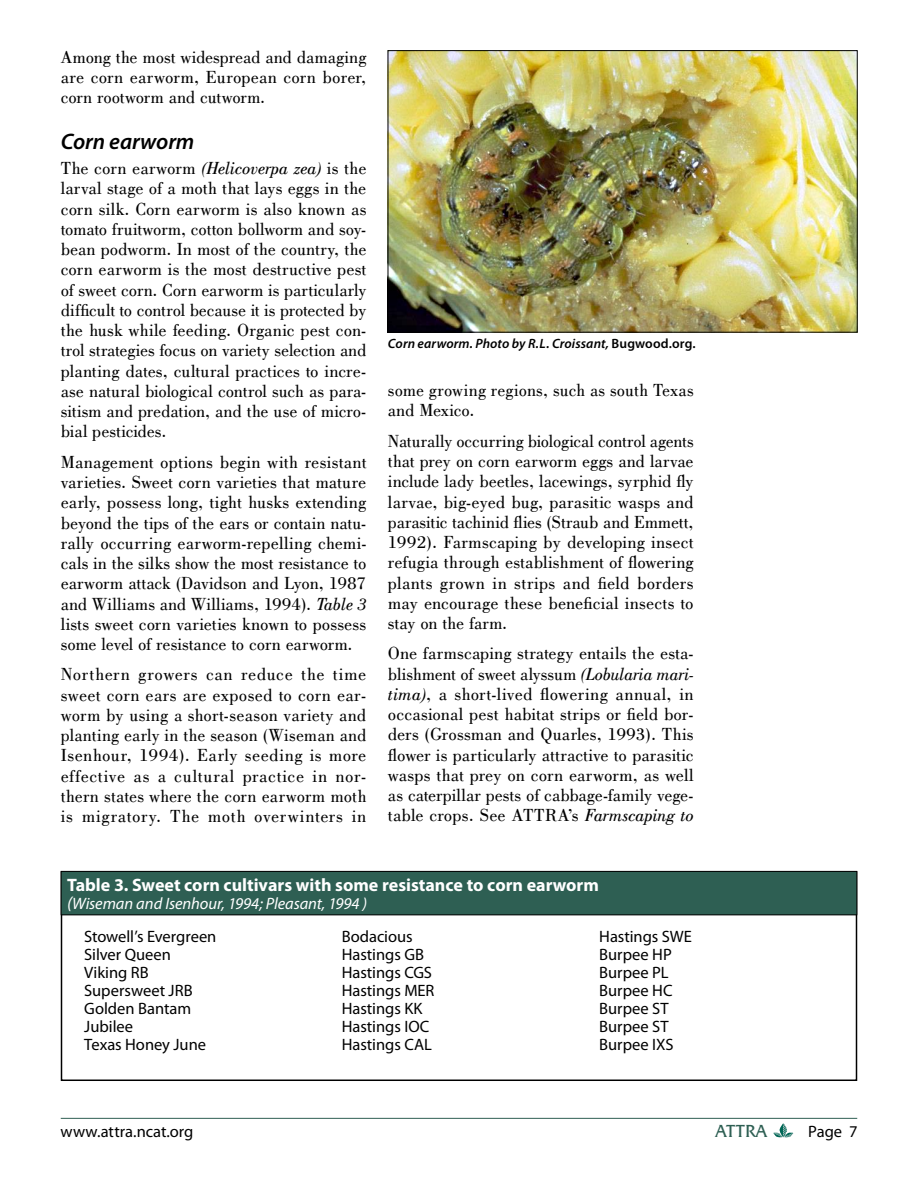
<style>
.page{position:relative;width:918px;height:1188px;background:#fff}
.page>*{position:absolute;margin:0;border:0;box-sizing:border-box;transform-origin:0 0}
.t1{font:italic 600 22.5px "Myriad Pro";letter-spacing:-.005em;color:#000}
.t2{font:18px/20.2px "Bodoni";letter-spacing:.01em;color:#000;text-align:justify}
.t3{font:700 18px "Myriad Pro";color:#fff}
.t4{font:18px "Friz Quadrata IT Cby BT";letter-spacing:-.01em;color:#2e5f53}
.t5{font:16.5px/18px "Myriad Pro";color:#000}
.t6{font:italic 16.5px "Myriad Pro";letter-spacing:-.005em;color:#fff}
.t7{font:italic 600 13.5px "Myriad Pro";letter-spacing:.005em;color:#000}
.s1{font-style:italic}
.s2{font-style:normal}
.s3{font-size:18px}
</style>
<div class="page">
<svg style="left:773px;top:1123px;width:20px;height:15px"></svg>
<hr style="left:61px;top:1118px;width:796px;height:1px;background:#2e5f53">
<img style="left:390px;top:52px;width:466px;height:279px">
<div style="left:388px;top:50px;width:470px;height:283px;border:1px solid #000"></div>
<div style="left:61px;top:871px;width:796px;height:210px;border:2px solid #000"></div>
<div style="left:61px;top:871px;width:796px;height:44px;background:#2e5f53"></div>
<hr style="left:61px;top:871px;width:796px;height:1px;background:#000">
<hr style="left:61px;top:872px;width:1px;height:43px;background:#000">
<hr style="left:856px;top:872px;width:1px;height:43px;background:#000">
<hr style="left:61px;top:915px;width:796px;height:1px;background:#000">
<p class="t2" style="left:61px;top:47px;width:307px">Among the most widespread and damaging are corn earworm, European corn borer, corn rootworm and cutworm.</p>
<p class="t1" style="left:61px;top:133px;width:135px">Corn earworm</p>
<p class="t2" style="left:61px;top:158px;width:307px">The corn earworm <span class="s1">(Helicoverpa zea)</span> is the larval stage of a moth that lays eggs in the corn silk. Corn earworm is also known as tomato fruitworm, cotton bollworm and soy&shy;bean podworm. In most of the country, the corn earworm is the most destructive pest of sweet corn. Corn earworm is particularly difficult to control because it is protected by the husk while feeding. Organic pest con&shy;trol strategies focus on variety selection and planting dates, cultural practices to incre&shy;ase natural biological control such as para&shy;sitism and predation, and the use of micro&shy;bial pesticides.</p>
<p class="t2" style="left:61px;top:452px;width:307px">Management options begin with resistant varieties. Sweet corn varieties that mature early, possess long, tight husks extending beyond the tips of the ears or contain natu&shy;rally occurring earworm-repelling chemi&shy;cals in the silks show the most resistance to earworm attack (Davidson and Lyon, 1987 and Williams and Williams, 1994). <span class="s1">Table 3 </span>lists sweet corn varieties known to possess some level of resistance to corn earworm.</p>
<p class="t2" style="left:61px;top:665px;width:307px">Northern growers can reduce the time sweet corn ears are exposed to corn ear&shy;worm by using a short-season variety and planting early in the season (Wiseman and Isenhour, 1994). Early seeding is more effective as a cultural practice in nor&shy;thern states where the corn earworm moth is migratory. The moth overwinters in</p>
<p class="t7" style="left:388px;top:338px;width:309px">Corn earworm. Photo by R.L. Croissant, <span class="s2">Bugwood.org.</span></p>
<p class="t2" style="left:388px;top:380px;width:307px">some growing regions, such as south Texas and Mexico.</p>
<p class="t2" style="left:388px;top:431px;width:307px">Naturally occurring biological control agents that prey on corn earworm eggs and larvae include lady beetles, lacewings, syrphid fly larvae, big-eyed bug, parasitic wasps and parasitic tachinid flies (Straub and Emmett, 1992). Farmscaping by developing insect refugia through establishment of flowering plants grown in strips and field borders may encourage these beneficial insects to stay on the farm.</p>
<p class="t2" style="left:388px;top:644px;width:307px">One farmscaping strategy entails the esta&shy;blishment of sweet alyssum <span class="s1">(Lobularia mari&shy;tima)</span>, a short-lived flowering annual, in occasional pest habitat strips or field bor&shy;ders (Grossman and Quarles, 1993). This flower is particularly attractive to parasitic wasps that prey on corn earworm, as well as caterpillar pests of cabbage-family vege&shy;table crops. See ATTRA’s <span class="s1">Farmscaping to</span></p>
<p class="t3" style="left:67px;top:878px;width:533px">Table 3. Sweet corn cultivars with some resistance to corn earworm</p>
<p class="t6" style="left:67px;top:897px;width:302px"><span class="s3">(</span>Wiseman and Isenhour, 1994; Pleasant, 1994 )</p>
<p class="t5" style="left:84px;top:929px;width:134px">Stowell’s Evergreen<br>Silver Queen<br>Viking RB<br>Supersweet JRB<br>Golden Bantam<br>Jubilee<br>Texas Honey June</p>
<p class="t5" style="left:342px;top:929px;width:94px">Bodacious<br>Hastings GB<br>Hastings CGS<br>Hastings MER<br>Hastings KK<br>Hastings IOC<br>Hastings CAL</p>
<p class="t5" style="left:599px;top:929px;width:94px">Hastings SWE<br>Burpee HP<br>Burpee PL<br>Burpee HC<br>Burpee ST<br>Burpee ST<br>Burpee IXS</p>
<p class="t5" style="left:60px;top:1124px;width:135px">www.attra.ncat.org</p>
<p class="t4" style="left:715px;top:1120px;width:53px">ATTRA</p>
<p class="t5" style="left:808px;top:1124px;width:51px">Page 7</p>
</div>
